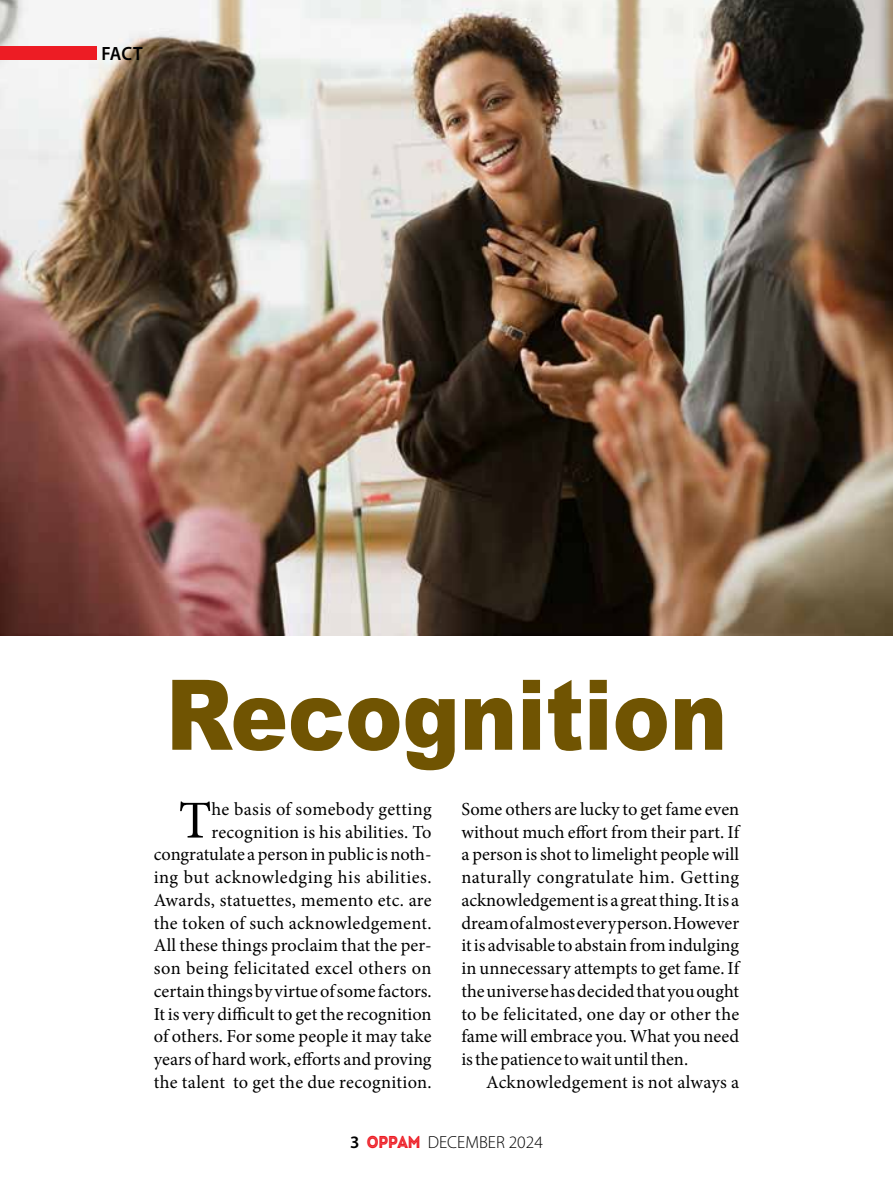
<style>
.page{position:relative;width:893px;height:1191px;background:#fff}
.page>*{position:absolute;margin:0;border:0;box-sizing:border-box;transform-origin:0 0}
.t1{font:900 97.65px "Arial";color:#705402;scale:.88 1}
.t2{font:53.38px "Minion Pro";color:#000}
.t3{font:600 19.25px "Myriad Pro";color:#000;scale:.95 1}
.t4{font:18.38px/22.8px "Minion Pro";letter-spacing:.01em;color:#000;text-align:right}
.t5{font:300 17.5px "Myriad Pro";color:#000}
.s1{font-weight:600}
.s2{font-family:"Intro Demo Black Inline CAPS";font-weight:400;font-size:17.15px;color:#ed1c24}
</style>
<div class="page">
<img style="left:0;top:0;width:893px;height:635px">
<div style="left:0;top:46px;width:96px;height:14px;background:#ed1c24"></div>
<p class="t3" style="left:102px;top:42px;width:45px">FACT</p>
<h1 class="t1" style="left:166px;top:644px;width:639px">Recognition</h1>
<h2 class="t2" style="left:179px;top:784px;width:34px">T</h2>
<p class="t4" style="left:154px;top:797px;width:279px">he basis of somebody getting recognition is his abilities. To congratulate a person in public is noth&shy;ing but acknowledging his abilities.<br>Awards, statuettes, memento etc. are the token of such acknowledgement.<br>All these things proclaim that the per&shy;son being felicitated excel others on certain things by virtue of some factors.<br>It is very difficult to get the recognition of others. For some people it may take years of hard work, efforts and proving the talent to get the due recognition.</p>
<p class="t4" style="left:461px;top:797px;width:279px;text-align:justify">Some others are lucky to get fame even without much effort from their part. If a person is shot to limelight people will naturally congratulate him. Getting acknowledgement is a great thing. It is a dream of almost every person. However it is advisable to abstain from indulging in unnecessary attempts to get fame. If the universe has decided that you ought to be felicitated, one day or other the fame will embrace you. What you need is the patience to wait until then.</p>
<p class="t4" style="left:486px;top:1070px;width:255px">Acknowledgement is not always a</p>
<p class="t5" style="left:350px;top:1131px;width:194px"><span class="s1">3</span> <span class="s2">OPPAM</span> DECEMBER 2024</p>
</div>
